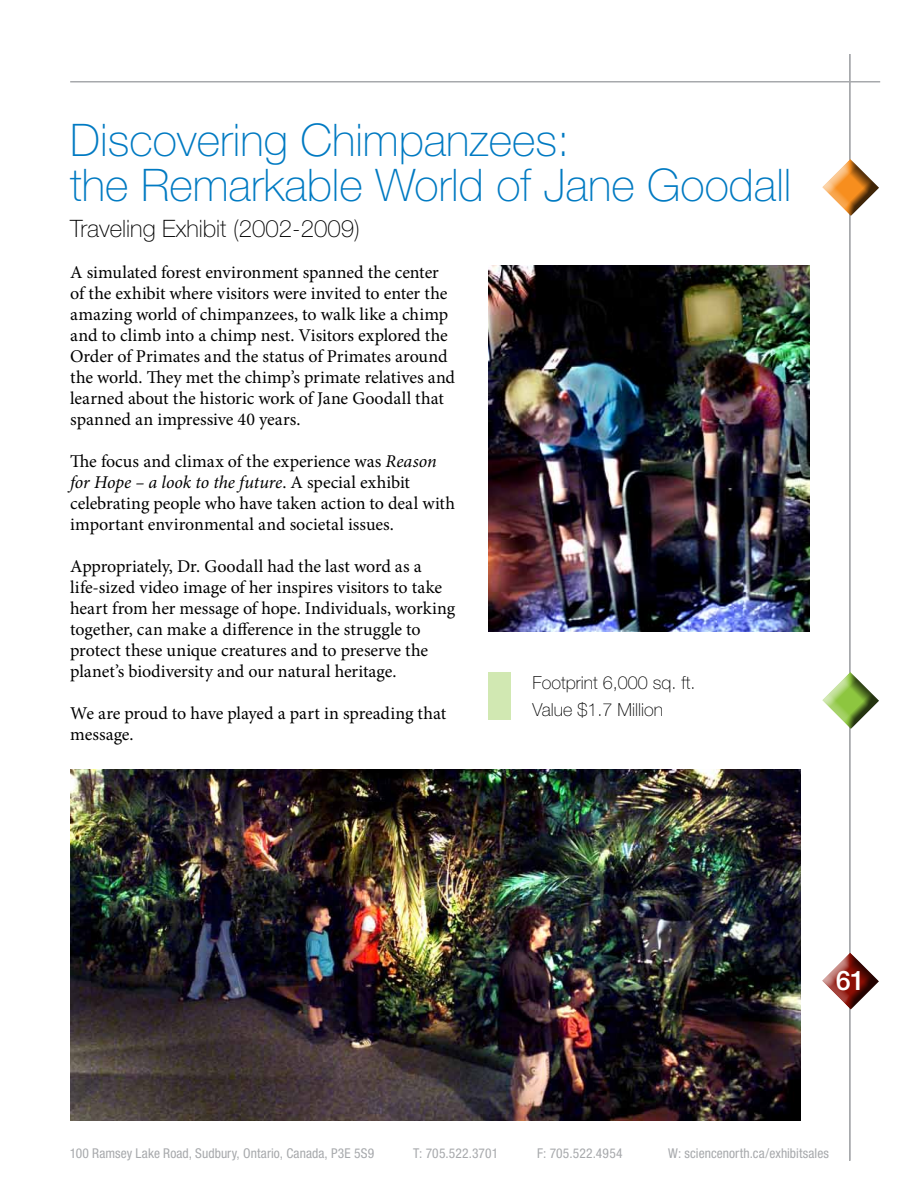
<style>
.page{position:relative;width:918px;height:1188px;background:#fff}
.page>*{position:absolute;margin:0;border:0;box-sizing:border-box;transform-origin:0 0}
.t1{font:100 45px/45px "Helvetica Neue";color:#007ac2}
.t2{font:500 27px "Helvetica Neue";color:#fff}
.t3{font:100 24px "Helvetica Neue";color:#000}
.t4{font:18px/21px "Minion Pro";letter-spacing:-.005em;color:#000}
.t5{font:100 18px/27px "Helvetica Neue";color:#000}
.t6{font:condensed 13.5px "Helvetica Neue";letter-spacing:.005em;color:#a7a9ac}
.s1{font-style:italic}
</style>
<div class="page">
<hr style="left:70px;top:81px;width:810px;height:1px;background:#a7a9ac">
<hr style="left:849px;top:54px;width:1px;height:1107px;background:#a7a9ac">
<svg style="left:822px;top:157px;width:57px;height:61px"></svg>
<svg style="left:822px;top:670px;width:57px;height:61px"></svg>
<div style="left:489px;top:672px;width:22px;height:48px;background:#d1e8b2"></div>
<svg style="left:822px;top:950px;width:57px;height:62px"></svg>
<img style="left:489px;top:266px;width:321px;height:365px">
<img style="left:70px;top:769px;width:731px;height:351px">
<h1 class="t1" style="left:70px;top:117px;width:723px">Discovering Chimpanzees:<br>the Remarkable World of Jane Goodall</h1>
<h3 class="t3" style="left:70px;top:215px;width:291px">Traveling Exhibit (2002-2009)</h3>
<p class="t4" style="left:70px;top:262px;width:386px">A simulated forest environment spanned the center of the exhibit where visitors were invited to enter the amazing world of chimpanzees, to walk like a chimp and to climb into a chimp nest. Visitors explored the Order of Primates and the status of Primates around the world. They met the chimp’s primate relatives and learned about the historic work of Jane Goodall that spanned an impressive 40 years.</p>
<p class="t4" style="left:70px;top:451px;width:386px">The focus and climax of the experience was <span class="s1">Reason for Hope – a look to the future</span>. A special exhibit celebrating people who have taken action to deal with important environmental and societal issues.</p>
<p class="t4" style="left:70px;top:556px;width:387px">Appropriately, Dr. Goodall had the last word as a life-sized video image of her inspires visitors to take heart from her message of hope. Individuals, working together, can make a difference in the struggle to protect these unique creatures and to preserve the planet’s biodiversity and our natural heritage.</p>
<p class="t4" style="left:70px;top:703px;width:378px">We are proud to have played a part in spreading that message.</p>
<p class="t5" style="left:532px;top:669px;width:165px">Footprint 6,000 sq. ft.<br>Value $1.7 Million</p>
<h2 class="t2" style="left:836px;top:964px;width:31px">61</h2>
<p class="t6" style="left:70px;top:1146px;width:306px">100 Ramsey Lake Road, Sudbury, Ontario, Canada, P3E 5S9</p>
<p class="t6" style="left:413px;top:1146px;width:86px">T: 705.522.3701</p>
<p class="t6" style="left:537px;top:1146px;width:87px">F: 705.522.4954</p>
<p class="t6" style="left:668px;top:1146px;width:162px">W: sciencenorth.ca/exhibitsales</p>
</div>
